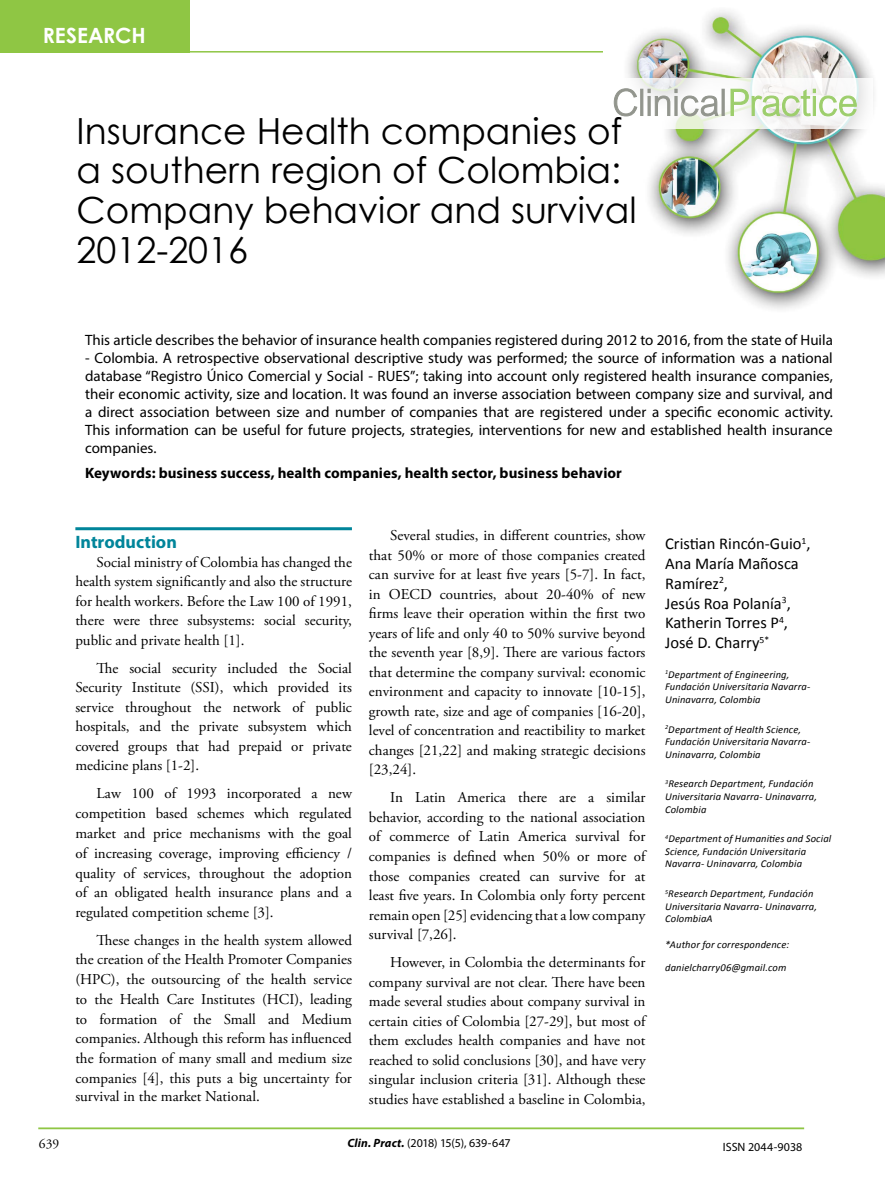
<style>
.page{position:relative;width:885px;height:1191px;background:#fff}
.page>*{position:absolute;margin:0;border:0;box-sizing:border-box;transform-origin:0 0}
.t1{font:36px/39.6px "Century Gothic";color:#000}
.t2{font:700 21px "Century Gothic";letter-spacing:-.005em;color:#fff}
.SH{font:700 18px "Myriad Pro";color:#00859a}
.t3{font:16.5px/19.8px "Calibri";color:#000}
.t4{font:15px/19.5px "Adobe Garamond Pro";color:#000;text-align:justify}
.t5{font:15px/18px "Myriad Pro";color:#000;text-align:justify}
.t6{font:700 15px "Myriad Pro";letter-spacing:.005em;color:#000}
.t7{font:13.5px "Adobe Garamond Pro";color:#000}
.t8{font:12px "Myriad Pro";letter-spacing:-.005em;color:#000}
.correspondence{font:italic 10.5px/12.6px "Calibri";letter-spacing:.015em;color:#000}
.s1{font-weight:700;font-style:italic}
</style>
<div class="page">
<hr style="left:0;top:51px;width:884px;height:2px;background:#8fc644">
<hr style="left:38px;top:1127px;width:766px;height:2px;background:#8fc644">
<img style="left:603px;top:10px;width:281px;height:299px">
<svg style="left:603px;top:78px;width:269px;height:51px"></svg>
<svg style="left:613px;top:88px;width:111px;height:28px"></svg>
<svg style="left:730px;top:89px;width:126px;height:27px"></svg>
<hr style="left:75px;top:527px;width:277px;height:3px;background:#00859a">
<div style="left:0;top:0;width:189px;height:53px;background:#8fc644"></div>
<h2 class="t2" style="left:43px;top:19px;width:104px">RESEARCH</h2>
<p class="t1" style="left:77px;top:110px;width:561px">Insurance Health companies of a southern region of Colombia:<br>Company behavior and survival<br>2012-2016</p>
<p class="t5" style="left:85px;top:330px;width:749px">This article describes the behavior of insurance health companies registered during 2012 to 2016, from the state of Huila</p>
<p class="t5" style="left:85px;top:348px;width:749px">- Colombia. A retrospective observational descriptive study was performed; the source of information was a national database “Registro Único Comercial y Social - RUES”; taking into account only registered health insurance companies, their economic activity, size and location. It was found an inverse association between company size and survival, and a direct association between size and number of companies that are registered under a specific economic activity.<br>This information can be useful for future projects, strategies, interventions for new and established health insurance companies.</p>
<p class="t6" style="left:85px;top:463px;width:538px">Keywords: business success, health companies, health sector, business behavior</p>
<p class="SH" style="left:75px;top:529px;width:103px">Introduction</p>
<p class="t4" style="left:75px;top:553px;width:278px;text-indent:21px">Social ministry of Colombia has changed the health system significantly and also the structure for health workers. Before the Law 100 of 1991, there were three subsystems: social security, public and private health [1].</p>
<p class="t4" style="left:75px;top:659px;width:278px;text-indent:21px">The social security included the Social Security Institute (SSI), which provided its service throughout the network of public hospitals, and the private subsystem which covered groups that had prepaid or private medicine plans [1-2].</p>
<p class="t4" style="left:75px;top:784px;width:278px;text-indent:21px">Law 100 of 1993 incorporated a new competition based schemes which regulated market and price mechanisms with the goal of increasing coverage, improving efficiency / quality of services, throughout the adoption of an obligated health insurance plans and a regulated competition scheme [3].</p>
<p class="t4" style="left:75px;top:931px;width:278px;text-indent:21px">These changes in the health system allowed the creation of the Health Promoter Companies (HPC), the outsourcing of the health service to the Health Care Institutes (HCI), leading to formation of the Small and Medium companies. Although this reform has influenced the formation of many small and medium size companies [4], this puts a big uncertainty for survival in the market National.</p>
<p class="t4" style="left:369px;top:526px;width:278px;text-indent:21px">Several studies, in different countries, show that 50% or more of those companies created can survive for at least five years [5-7]. In fact, in OECD countries, about 20-40% of new firms leave their operation within the first two years of life and only 40 to 50% survive beyond the seventh year [8,9]. There are various factors that determine the company survival: economic environment and capacity to innovate [10-15], growth rate, size and age of companies [16-20], level of concentration and reactibility to market changes [21,22] and making strategic decisions [23,24].</p>
<p class="t4" style="left:369px;top:788px;width:278px;text-indent:21px">In Latin America there are a similar behavior, according to the national association of commerce of Latin America survival for companies is defined when 50% or more of those companies created can survive for at least five years. In Colombia only forty percent remain open [25] evidencing that a low company survival [7,26].</p>
<p class="t4" style="left:369px;top:953px;width:278px;text-indent:21px">However, in Colombia the determinants for company survival are not clear. There have been made several studies about company survival in certain cities of Colombia [27-29], but most of them excludes health companies and have not reached to solid conclusions [30], and have very singular inclusion criteria [31]. Although these studies have established a baseline in Colombia,</p>
<p class="t3" style="left:665px;top:534px;width:147px">Cristian Rincón-Guio<sup>1</sup>,<br>Ana María Mañosca<br>Ramírez<sup>2</sup>,<br>Jesús Roa Polanía<sup>3</sup>,<br>Katherin Torres P<sup>4</sup>,<br>José D. Charry<sup>5*</sup></p>
<p class="correspondence" style="left:665px;top:667px;width:147px"><sup>1</sup>Department of Engineering,<br>Fundación Universitaria Navarra-<br>Uninavarra, Colombia</p>
<p class="correspondence" style="left:665px;top:722px;width:147px"><sup>2</sup>Department of Health Science,<br>Fundación Universitaria Navarra-<br>Uninavarra, Colombia</p>
<p class="correspondence" style="left:665px;top:777px;width:153px"><sup>3</sup>Research Department, Fundación<br>Universitaria Navarra- Uninavarra,<br>Colombia</p>
<p class="correspondence" style="left:665px;top:832px;width:168px"><sup>4</sup>Department of Humanities and Social<br>Science, Fundación Universitaria<br>Navarra- Uninavarra, Colombia</p>
<p class="correspondence" style="left:665px;top:887px;width:153px"><sup>5</sup>Research Department, Fundación<br>Universitaria Navarra- Uninavarra,<br>ColombiaA</p>
<p class="correspondence" style="left:665px;top:937px;width:126px">*Author for correspondence:</p>
<p class="correspondence" style="left:665px;top:960px;width:123px">danielcharry06@gmail.com</p>
<p class="t7" style="left:39px;top:1136px;width:22px">639</p>
<p class="t8" style="left:347px;top:1135px;width:165px"><span class="s1">Clin. Pract.</span> (2018) 15(5), 639-647</p>
<p class="t8" style="left:722px;top:1139px;width:81px">ISSN 2044-9038</p>
</div>
